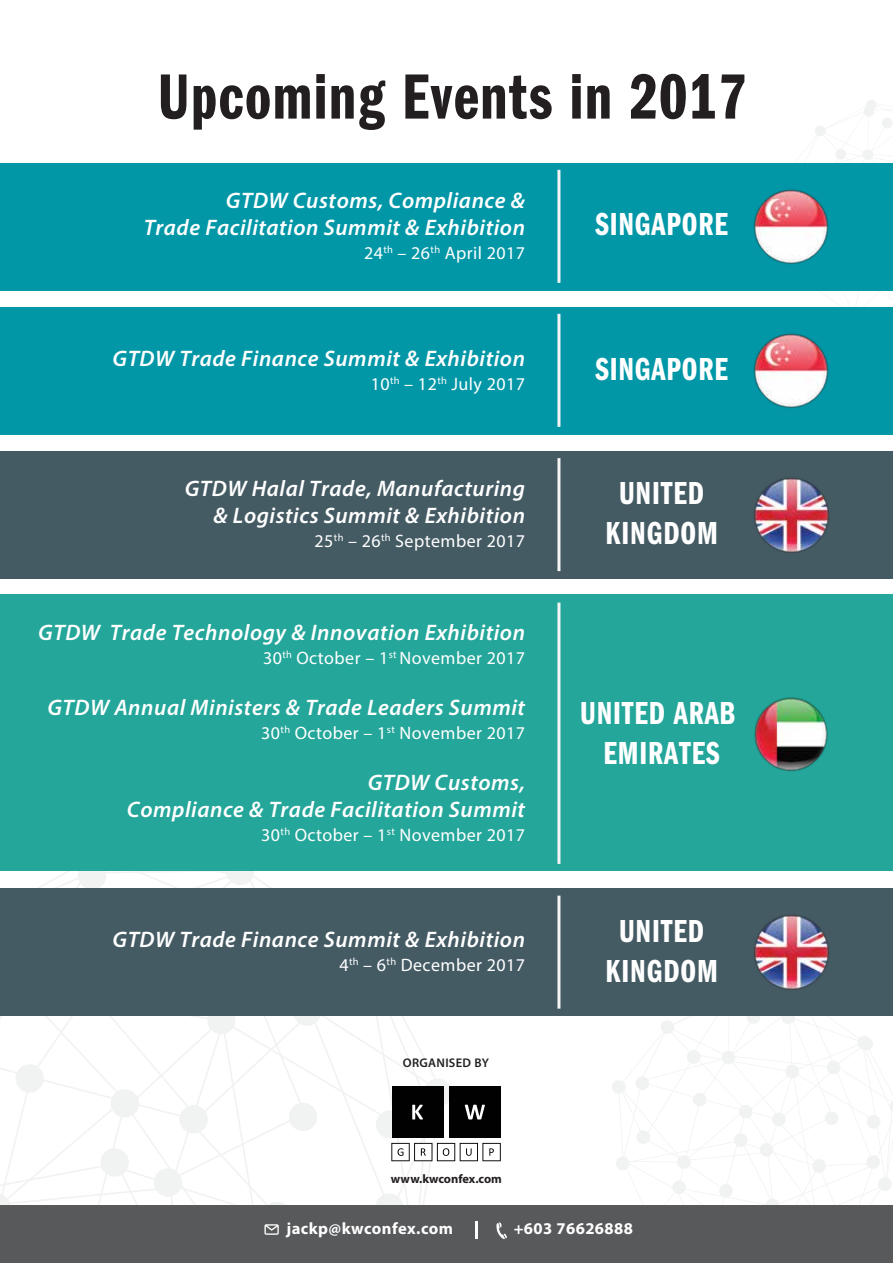
<style>
.page{position:relative;width:893px;height:1263px;background:#fff}
.page>*{position:absolute;margin:0;border:0;box-sizing:border-box;transform-origin:0 0}
.t1{font:66.15px "ITC Franklin Gothic Std Dm Cp";letter-spacing:.025em;color:#231f20}
.t2{font:33px/39.9px "ITC Franklin Gothic Std Dm Cp";letter-spacing:.025em;color:#fff;text-align:center}
.t3{font:italic 600 22.5px/27px "Myriad Pro";letter-spacing:.025em;color:#fff;text-align:right}
.t4{font:18px "Myriad Pro";letter-spacing:.025em;color:#fff}
.t5{font:700 16.5px "Myriad Pro";letter-spacing:.025em;color:#fff}
.t6{font:600 12.6px "Myriad Pro";letter-spacing:.025em;color:#231f20}
.t7{font:700 12.45px "Myriad Pro";color:#231f20}
</style>
<div class="page">
<svg style="left:777px;top:100px;width:116px;height:191px"></svg>
<svg style="left:612px;top:1016px;width:281px;height:189px"></svg>
<div style="left:0;top:1205px;width:893px;height:58px;background:#58595b"></div>
<svg style="left:0;top:871px;width:507px;height:368px"></svg>
<hr style="left:475px;top:1222px;width:3px;height:17px;background:#fff">
<div style="left:0;top:163px;width:893px;height:127px;background:#0297a7"></div>
<img style="left:753px;top:189px;width:76px;height:75px">
<hr style="left:557px;top:170px;width:3px;height:113px;background:#f5f5f5">
<div style="left:0;top:307px;width:893px;height:128px;background:#0297a7"></div>
<img style="left:753px;top:333px;width:76px;height:75px">
<hr style="left:557px;top:314px;width:3px;height:113px;background:#f5f5f5">
<div style="left:0;top:451px;width:893px;height:127px;background:#455b64"></div>
<img style="left:754px;top:478px;width:75px;height:75px">
<hr style="left:557px;top:458px;width:3px;height:113px;background:#f5f5f5">
<div style="left:0;top:888px;width:893px;height:128px;background:#455b64"></div>
<img style="left:754px;top:915px;width:75px;height:75px">
<hr style="left:557px;top:896px;width:3px;height:113px;background:#f5f5f5">
<div style="left:0;top:595px;width:893px;height:276px;background:#24a69a"></div>
<img style="left:754px;top:697px;width:74px;height:74px">
<hr style="left:557px;top:603px;width:3px;height:261px;background:#f5f5f5">
<h1 class="t1" style="left:158px;top:60px;width:590px">Upcoming Events in 2017</h1>
<p class="t3" style="left:144px;top:187px;width:383px">GTDW Customs, Compliance &amp;<br>Trade Facilitation Summit &amp; Exhibition</p>
<p class="t4" style="left:364px;top:242px;width:163px">24<sup>th</sup> – 26<sup>th</sup> April 2017</p>
<p class="t3" style="left:113px;top:344px;width:414px">GTDW Trade Finance Summit &amp; Exhibition</p>
<p class="t4" style="left:371px;top:373px;width:156px">10<sup>th</sup> – 12<sup>th</sup> July 2017</p>
<p class="t3" style="left:185px;top:475px;width:342px">GTDW Halal Trade, Manufacturing &amp; Logistics Summit &amp; Exhibition</p>
<p class="t4" style="left:315px;top:530px;width:212px">25<sup>th</sup> – 26<sup>th</sup> September 2017</p>
<p class="t3" style="left:38px;top:618px;width:488px">GTDW Trade Technology &amp; Innovation Exhibition</p>
<p class="t4" style="left:263px;top:646px;width:264px">30<sup>th</sup> October – 1<sup>st</sup> November 2017</p>
<p class="t3" style="left:47px;top:693px;width:479px">GTDW Annual Ministers &amp; Trade Leaders Summit</p>
<p class="t4" style="left:261px;top:721px;width:265px">30<sup>th</sup> October – 1<sup>st</sup> November 2017</p>
<p class="t3" style="left:127px;top:768px;width:400px">GTDW Customs,<br>Compliance &amp; Trade Facilitation Summit</p>
<p class="t4" style="left:261px;top:823px;width:265px">30<sup>th</sup> October – 1<sup>st</sup> November 2017</p>
<p class="t3" style="left:113px;top:926px;width:414px">GTDW Trade Finance Summit &amp; Exhibition</p>
<p class="t4" style="left:339px;top:954px;width:187px">4<sup>th</sup> – 6<sup>th</sup> December 2017</p>
<p class="t6" style="left:403px;top:1055px;width:88px">ORGANISED BY</p>
<h2 class="t2" style="left:595px;top:205px;width:134px">SINGAPORE</h2>
<h2 class="t2" style="left:595px;top:349px;width:134px">SINGAPORE</h2>
<h2 class="t2" style="left:605px;top:473px;width:114px">UNITED<br>KINGDOM</h2>
<h2 class="t2" style="left:580px;top:693px;width:157px">UNITED ARAB<br>EMIRATES</h2>
<h2 class="t2" style="left:605px;top:911px;width:114px">UNITED<br>KINGDOM</h2>
<p class="t7" style="left:391px;top:1170px;width:113px">www.kwconfex.com</p>
<p class="t5" style="left:287px;top:1218px;width:168px">jackp@kwconfex.com</p>
<p class="t5" style="left:514px;top:1218px;width:121px">+603 76626888</p>
</div>
